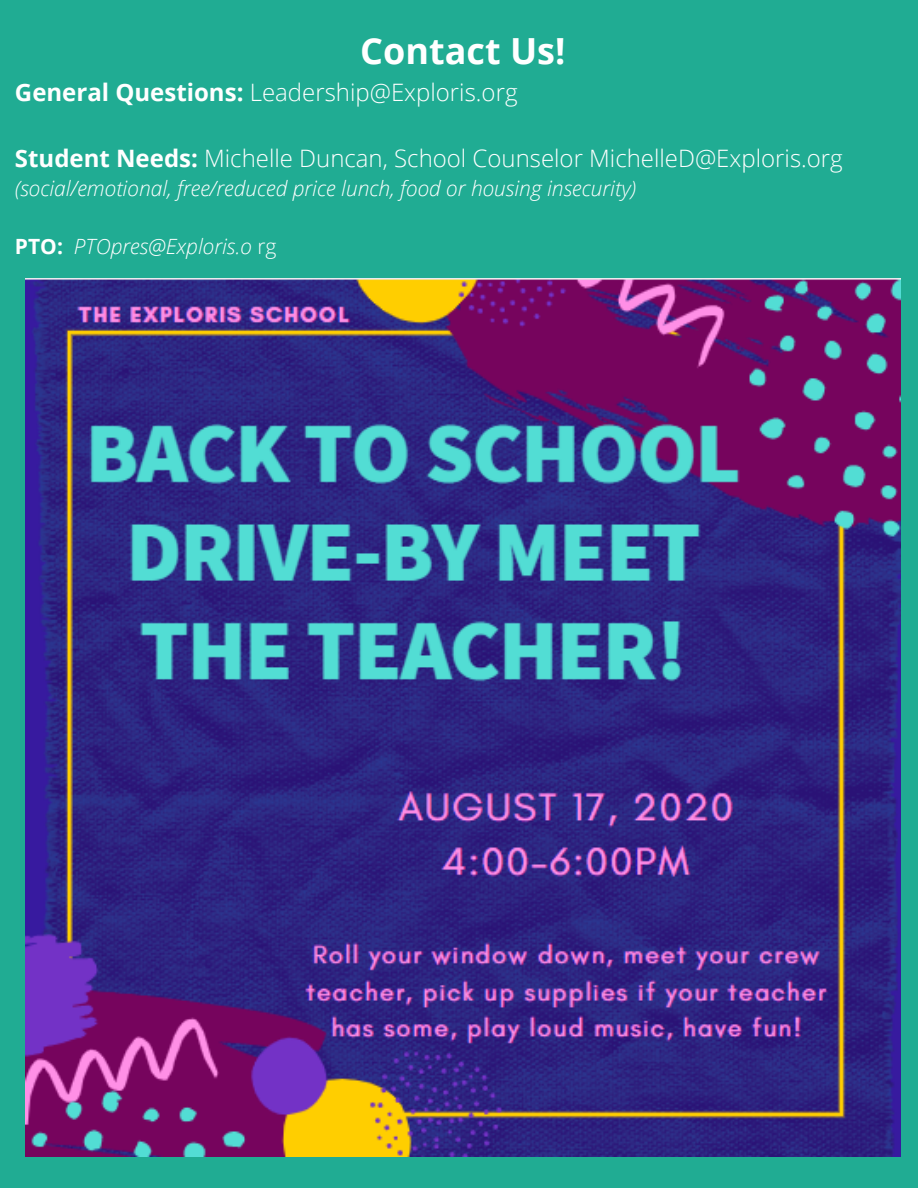
<style>
.page{position:relative;width:918px;height:1188px;background:#20ac93}
.page>*{position:absolute;margin:0;border:0;box-sizing:border-box;transform-origin:0 0}
.t1{font:700 36px "Open Sans";color:#fff}
.t2{font:300 24px "Open Sans";color:#fff}
.t3{font:italic 300 21px "Open Sans";color:#fff}
.s1{font-weight:700}
.s2{font-weight:700;font-style:normal}
.s3{font-style:normal}
</style>
<div class="page">
<img style="left:25px;top:278px;width:876px;height:879px">
<h1 class="t1" style="left:360px;top:26px;width:207px">Contact Us!</h1>
<p class="t2" style="left:15px;top:76px;width:504px"><span class="s1">General Questions:</span> Leadership@Exploris.org</p>
<p class="t2" style="left:15px;top:141px;width:829px"><span class="s1">Student Needs:</span> Michelle Duncan, School Counselor MichelleD@Exploris.org</p>
<p class="t3" style="left:15px;top:173px;width:623px">(social/emotional, free/reduced price lunch, food or housing insecurity)</p>
<p class="t3" style="left:15px;top:232px;width:263px"><span class="s2">PTO:</span> PTOpres@Exploris.o <span class="s3">rg</span></p>
</div>
